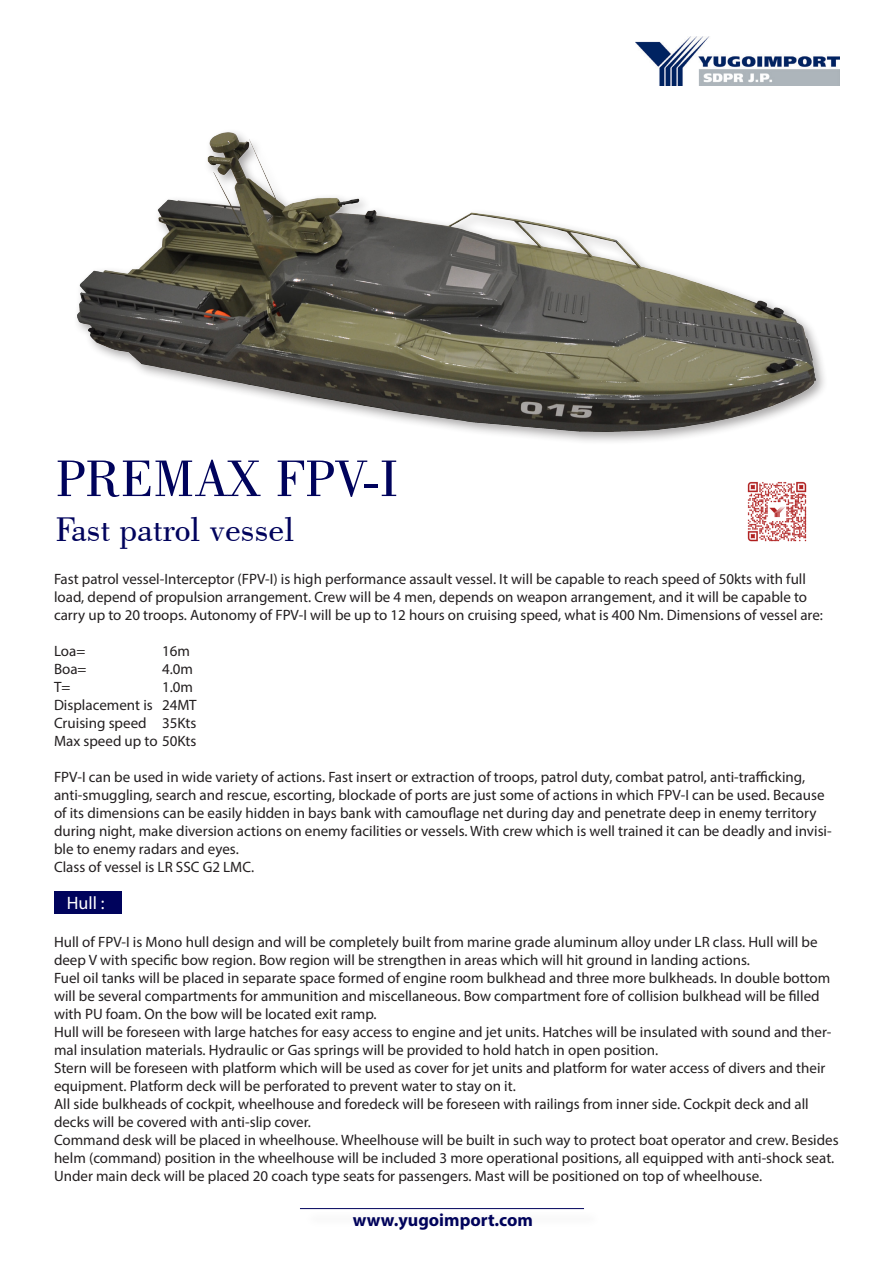
<style>
.page{position:relative;width:893px;height:1263px;background:#fff}
.page>*{position:absolute;margin:0;border:0;box-sizing:border-box;transform-origin:0 0}
.Naslov{font:54px "Bodoni BT";color:#00035c}
.Naslov-2{font:36px "Bodoni BT";color:#00035c}
.t1{font:700 18px "Myriad Pro";color:#00035c}
.Mali_naslov_sa_plavo{font:18px "Myriad Pro";color:#fff}
.Text{font:15px/18px "Myriad Pro";color:#231f20}
</style>
<div class="page">
<img style="left:635px;top:37px;width:204px;height:48px">
<hr style="left:300px;top:1208px;width:284px;height:1px;background:#00035c">
<img style="left:747px;top:481px;width:60px;height:61px">
<div style="left:72px;top:129px;width:756px;height:316px;background:#231f20;opacity:.4"></div>
<img style="left:77px;top:133px;width:739px;height:298px">
<div style="left:54px;top:892px;width:67px;height:22px;background:#00035c"></div>
<p class="Naslov" style="left:56px;top:445px;width:344px">PREMAX FPV-I</p>
<p class="Naslov-2" style="left:56px;top:507px;width:240px">Fast patrol vessel</p>
<p class="Text" style="left:54px;top:569px;width:770px">Fast patrol vessel-Interceptor (FPV-I) is high performance assault vessel. It will be capable to reach speed of 50kts with full load, depend of propulsion arrangement. Crew will be 4 men, depends on weapon arrangement, and it will be capable to carry up to 20 troops. Autonomy of FPV-I will be up to 12 hours on cruising speed, what is 400 Nm. Dimensions of vessel are:</p>
<p class="Text" style="left:54px;top:641px;width:33px">Loa=</p>
<p class="Text" style="left:162px;top:641px;width:29px">16m</p>
<p class="Text" style="left:54px;top:659px;width:34px">Boa=</p>
<p class="Text" style="left:162px;top:659px;width:33px">4.0m</p>
<p class="Text" style="left:54px;top:677px;width:18px">T=</p>
<p class="Text" style="left:162px;top:677px;width:33px">1.0m</p>
<p class="Text" style="left:54px;top:695px;width:144px">Displacement is 24MT</p>
<p class="Text" style="left:54px;top:713px;width:144px">Cruising speed 35Kts</p>
<p class="Text" style="left:54px;top:731px;width:144px">Max speed up to 50Kts</p>
<p class="Text" style="left:54px;top:767px;width:779px">FPV-I can be used in wide variety of actions. Fast insert or extraction of troops, patrol duty, combat patrol, anti-trafficking, anti-smuggling, search and rescue, escorting, blockade of ports are just some of actions in which FPV-I can be used. Because of its dimensions can be easily hidden in bays bank with camouflage net during day and penetrate deep in enemy territory during night, make diversion actions on enemy facilities or vessels. With crew which is well trained it can be deadly and invisi&shy;ble to enemy radars and eyes.</p>
<p class="Text" style="left:54px;top:857px;width:202px">Class of vessel is LR SSC G2 LMC.</p>
<p class="Mali_naslov_sa_plavo" style="left:67px;top:892px;width:39px">Hull :</p>
<p class="Text" style="left:54px;top:932px;width:765px">Hull of FPV-I is Mono hull design and will be completely built from marine grade aluminum alloy under LR class. Hull will be deep V with specific bow region. Bow region will be strengthen in areas which will hit ground in landing actions.</p>
<p class="Text" style="left:54px;top:968px;width:778px">Fuel oil tanks will be placed in separate space formed of engine room bulkhead and three more bulkheads. In double bottom will be several compartments for ammunition and miscellaneous. Bow compartment fore of collision bulkhead will be filled with PU foam. On the bow will be located exit ramp.</p>
<p class="Text" style="left:54px;top:1022px;width:779px">Hull will be foreseen with large hatches for easy access to engine and jet units. Hatches will be insulated with sound and ther&shy;mal insulation materials. Hydraulic or Gas springs will be provided to hold hatch in open position.</p>
<p class="Text" style="left:54px;top:1058px;width:773px">Stern will be foreseen with platform which will be used as cover for jet units and platform for water access of divers and their equipment. Platform deck will be perforated to prevent water to stay on it.</p>
<p class="Text" style="left:54px;top:1094px;width:756px">All side bulkheads of cockpit, wheelhouse and foredeck will be foreseen with railings from inner side. Cockpit deck and all decks will be covered with anti-slip cover.</p>
<p class="Text" style="left:54px;top:1130px;width:786px">Command desk will be placed in wheelhouse. Wheelhouse will be built in such way to protect boat operator and crew. Besides helm (command) position in the wheelhouse will be included 3 more operational positions, all equipped with anti-shock seat.<br>Under main deck will be placed 20 coach type seats for passengers. Mast will be positioned on top of wheelhouse.</p>
<p class="t1" style="left:353px;top:1208px;width:182px">www.yugoimport.com</p>
</div>
